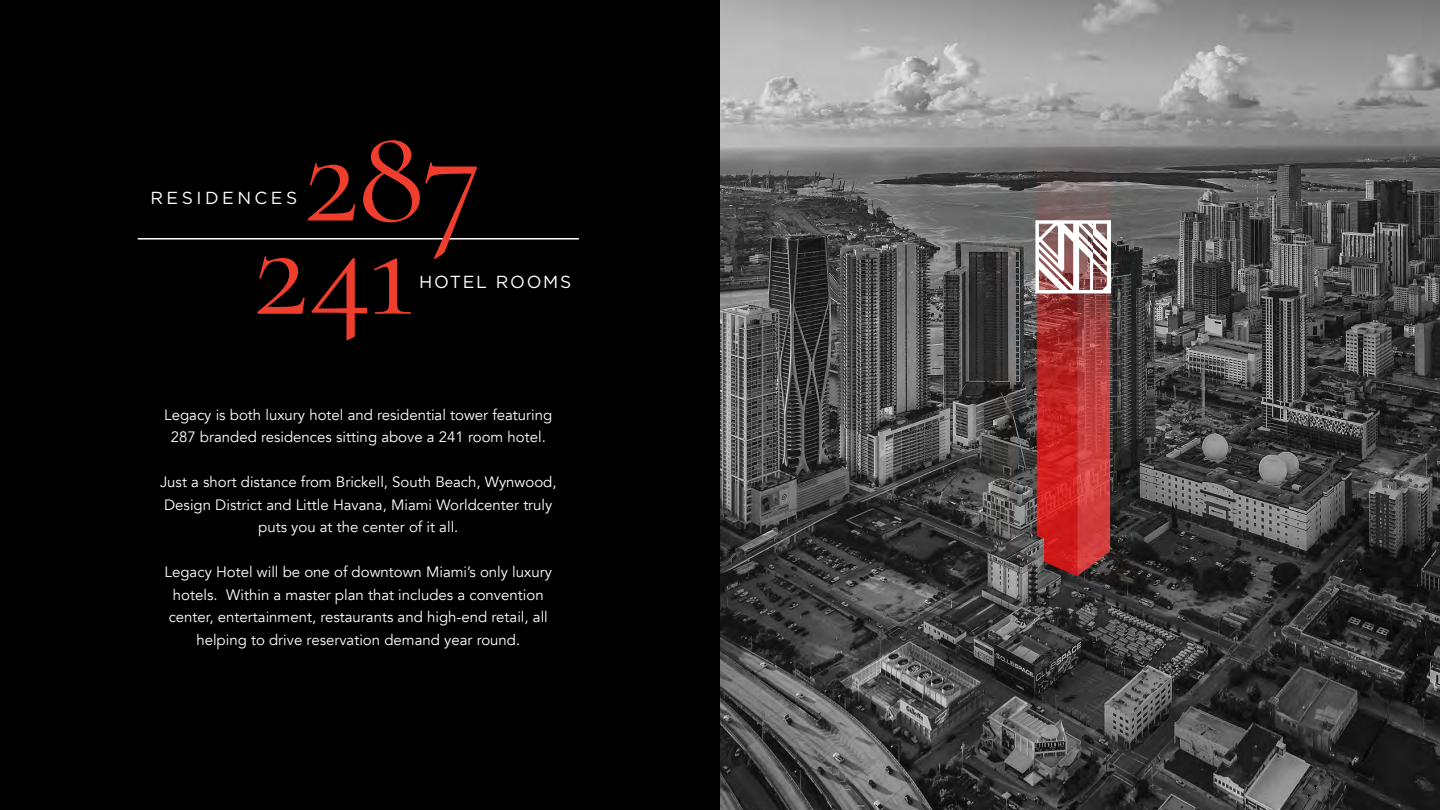
<style>
.page{position:relative;width:1440px;height:810px;background:#fff}
.page>*{position:absolute;margin:0;border:0;box-sizing:border-box;transform-origin:0 0}
.t1{font:139.95px "Cormorant";letter-spacing:-.02em;color:#ef3e2d}
.t2{font:17.4px "Gotham";letter-spacing:.2em;color:#fff}
.t3{font:17.4px "Gotham";letter-spacing:.1em;color:#fff}
.t4{font:15px/22.5px "Avenir";color:#fff;text-align:center}
</style>
<div class="page">
<img style="left:720px;top:0;width:720px;height:810px">
<div style="left:0;top:0;width:720px;height:810px;background:#000"></div>
<hr style="left:138px;top:238px;width:441px;height:2px;background:#fff">
<svg style="left:1035px;top:220px;width:76px;height:73px"></svg>
<h1 class="t1" style="left:303px;top:91px;width:181px">287</h1>
<h1 class="t1" style="left:252px;top:184px;width:163px">241</h1>
<p class="t2" style="left:151px;top:186px;width:148px">RESIDENCES</p>
<p class="t3" style="left:419px;top:270px;width:154px">HOTEL ROOMS</p>
<p class="t4" style="left:164px;top:404px;width:389px">Legacy is both luxury hotel and residential tower featuring<br>287 branded residences sitting above a 241 room hotel.</p>
<p class="t4" style="left:160px;top:471px;width:398px">Just a short distance from Brickell, South Beach, Wynwood,<br>Design District and Little Havana, Miami Worldcenter truly puts you at the center of it all.</p>
<p class="t4" style="left:165px;top:561px;width:389px">Legacy Hotel will be one of downtown Miami’s only luxury hotels. Within a master plan that includes a convention center, entertainment, restaurants and high-end retail, all helping to drive reservation demand year round.</p>
</div>
